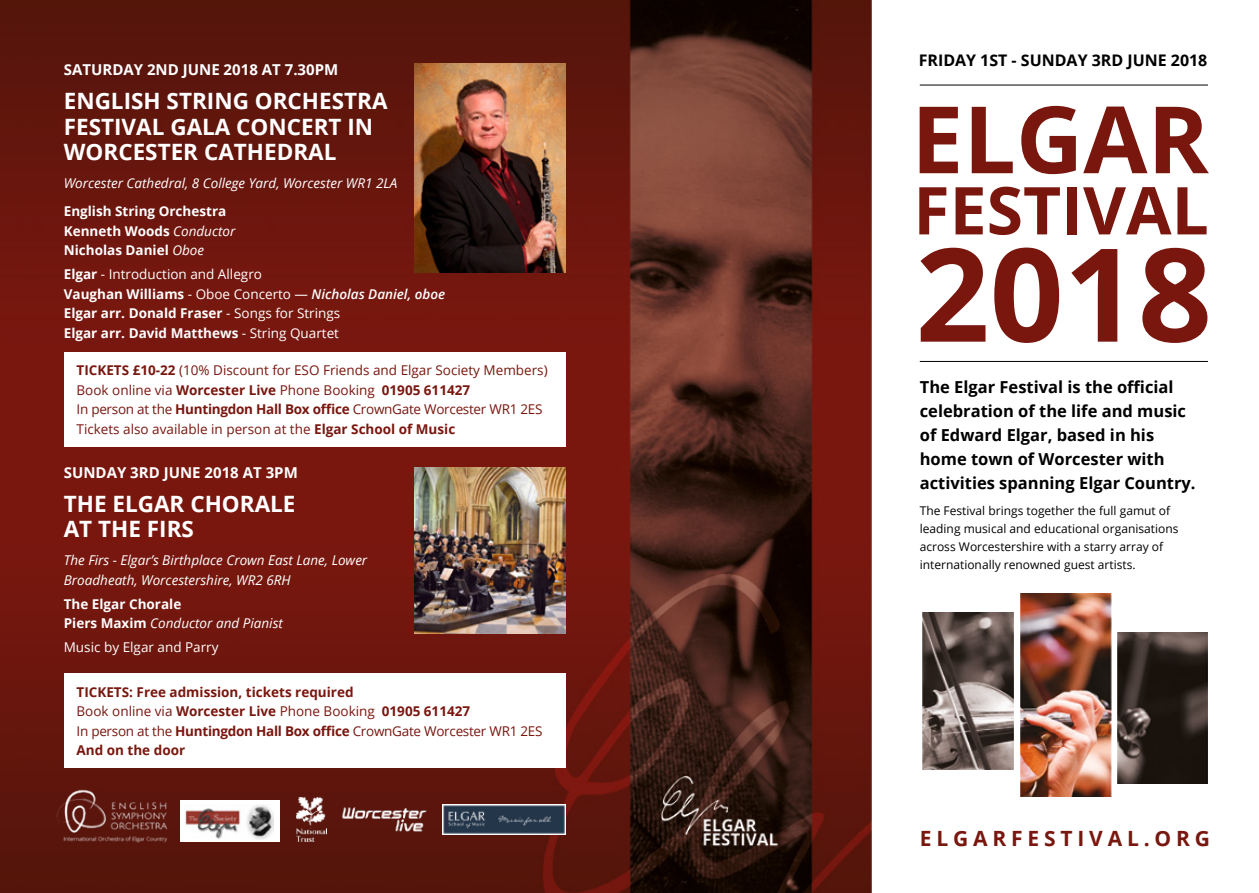
<style>
.page{position:relative;width:1259px;height:893px;background:#fff}
.page>*{position:absolute;margin:0;border:0;box-sizing:border-box;transform-origin:0 0}
.t1{font:700 129.75px "Open Sans";color:#79170f}
.t2{font:700 93px "Open Sans";color:#79170f}
.t3{font:700 66px "Open Sans";color:#79170f}
.t4{font:700 22.5px/25.5px "Open Sans";color:#fff}
.t5{font:700 21px "Open Sans";letter-spacing:.23em;color:#79170f}
.t6{font:700 16.5px/24px "Open Sans";color:#000}
.t7{font:700 15.9px "Open Sans";color:#000}
.t8{font:700 15px "Open Sans";color:#fff}
.t9{font:13.5px/19.5px "Open Sans";color:#79170f}
.t10{font:13.5px/19.5px "Open Sans";color:#fff}
.t11{font:700 13.5px/19.5px "Open Sans";color:#79170f}
.t12{font:italic 13.5px/19.5px "Open Sans";color:#fff}
.t13{font:700 13.5px/19.5px "Open Sans";color:#fff}
.t14{font:12px/18px "Open Sans";color:#000}
.s1{font-weight:400;font-style:italic}
.s2{font-weight:700}
.s3{font-weight:600;font-style:italic}
.s4{font-weight:400}
</style>
<div class="page">
<img style="left:0;top:0;width:872px;height:893px">
<hr style="left:919px;top:85px;width:289px;height:1px;background:#000">
<hr style="left:919px;top:361px;width:289px;height:1px;background:#000">
<img style="left:922px;top:613px;width:91px;height:156px">
<img style="left:1020px;top:593px;width:91px;height:204px">
<img style="left:1117px;top:632px;width:91px;height:151px">
<div style="left:64px;top:673px;width:502px;height:95px;background:#fff"></div>
<div style="left:64px;top:352px;width:502px;height:94px;background:#fff"></div>
<img style="left:415px;top:64px;width:151px;height:208px">
<img style="left:415px;top:468px;width:151px;height:166px">
<img style="left:40px;top:774px;width:155px;height:81px">
<img style="left:340px;top:805px;width:88px;height:29px">
<div style="left:180px;top:800px;width:99px;height:42px;background:#fff"></div>
<img style="left:184px;top:805px;width:89px;height:34px">
<img style="left:442px;top:805px;width:124px;height:29px">
<img style="left:296px;top:797px;width:30px;height:45px">
<p class="t8" style="left:64px;top:59px;width:276px">SATURDAY 2ND JUNE 2018 AT 7.30PM</p>
<h3 class="t4" style="left:64px;top:88px;width:325px">ENGLISH STRING ORCHESTRA<br>FESTIVAL GALA CONCERT IN<br>WORCESTER CATHEDRAL</h3>
<p class="t12" style="left:64px;top:173px;width:335px">Worcester Cathedral, 8 College Yard, Worcester WR1 2LA</p>
<p class="t13" style="left:64px;top:201px;width:173px">English String Orchestra<br>Kenneth Woods <span class="s1">Conductor<br></span>Nicholas Daniel <span class="s1">Oboe</span></p>
<p class="t10" style="left:64px;top:264px;width:383px"><span class="s2">Elgar</span> - Introduction and Allegro<br><span class="s2">Vaughan Williams</span> - Oboe Concerto — <span class="s3">Nicholas Daniel, oboe </span><span class="s2">Elgar arr. Donald Fraser</span> - Songs for Strings<br><span class="s2">Elgar arr. David Matthews</span> - String Quartet</p>
<p class="t9" style="left:77px;top:360px;width:473px"><span class="s2">TICKETS £10-22</span> (10% Discount for ESO Friends and Elgar Society Members)<br>Book online via <span class="s2">Worcester Live</span> Phone Booking <span class="s2">01905 611427<br></span>In person at the <span class="s2">Huntingdon Hall Box office</span> CrownGate Worcester WR1 2ES Tickets also available in person at the <span class="s2">Elgar School of Music</span></p>
<p class="t8" style="left:64px;top:462px;width:236px">SUNDAY 3RD JUNE 2018 AT 3PM</p>
<h3 class="t4" style="left:64px;top:490px;width:233px">THE ELGAR CHORALE<br>AT THE FIRS</h3>
<p class="t12" style="left:64px;top:550px;width:305px">The Firs - Elgar’s Birthplace Crown East Lane, Lower<br>Broadheath, Worcestershire, WR2 6RH</p>
<p class="t13" style="left:64px;top:594px;width:220px">The Elgar Chorale<br>Piers Maxim <span class="s1">Conductor and Pianist</span></p>
<p class="t10" style="left:64px;top:637px;width:156px">Music by Elgar and Parry</p>
<p class="t11" style="left:77px;top:681px;width:467px">TICKETS: Free admission, tickets required<br><span class="s4">Book online via</span> Worcester Live <span class="s4">Phone Booking</span> 01905 611427<br><span class="s4">In person at the</span> Huntingdon Hall Box office <span class="s4">CrownGate Worcester WR1 2ES </span>And on the door</p>
<p class="t7" style="left:918px;top:49px;width:290px">FRIDAY 1ST - SUNDAY 3RD JUNE 2018</p>
<h2 class="t2" style="left:911px;top:74px;width:299px">ELGAR</h2>
<h3 class="t3" style="left:913px;top:164px;width:297px">FESTIVAL</h3>
<h1 class="t1" style="left:915px;top:203px;width:298px">2018</h1>
<p class="t6" style="left:919px;top:374px;width:277px">The Elgar Festival is the official celebration of the life and music of Edward Elgar, based in his home town of Worcester with activities spanning Elgar Country.</p>
<p class="t14" style="left:919px;top:502px;width:260px">The Festival brings together the full gamut of leading musical and educational organisations across Worcestershire with a starry array of internationally renowned guest artists.</p>
<h3 class="t5" style="left:919px;top:823px;width:292px">ELGARFESTIVAL.ORG</h3>
</div>
